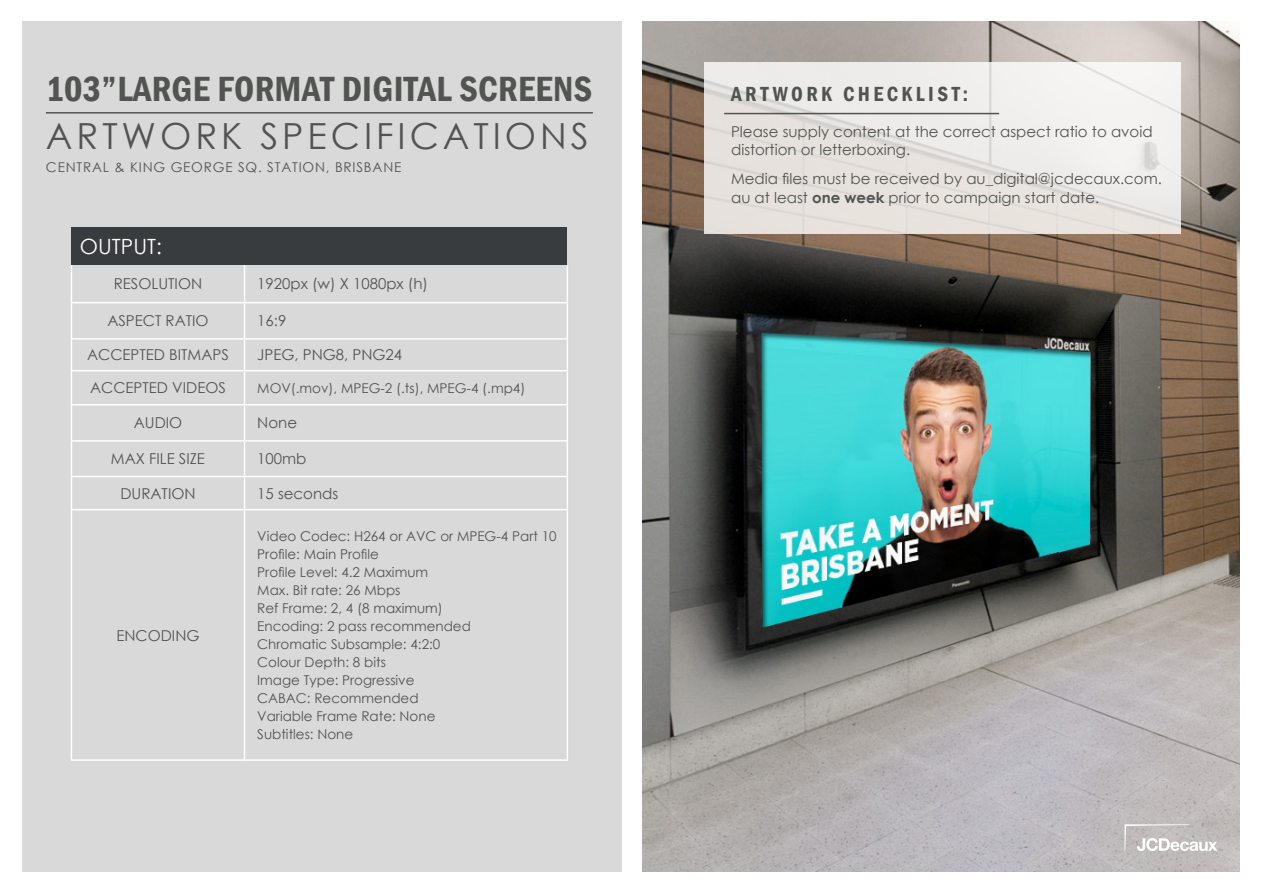
<style>
.page{position:relative;width:1263px;height:893px;background:#fff}
.page>*{position:absolute;margin:0;border:0;box-sizing:border-box;transform-origin:0 0}
.t1{font:600 condensed 36px "Franklin Gothic";letter-spacing:.01em;color:#525452}
.t2{font:36px "Century Gothic";letter-spacing:.11em;color:#525452}
.t3{font:600 condensed 21px "Franklin Gothic";letter-spacing:.16em;color:#525452}
.t4{font:21px "Century Gothic";color:#fff}
.t5{font:15px/18px "Century Gothic";color:#525452}
.t6{font:13.5px/18px "Century Gothic";color:#525452}
.t7{font:13.5px "Century Gothic";letter-spacing:.06em;color:#525452}
.s1{font-weight:700}
</style>
<div class="page">
<img style="left:642px;top:21px;width:597px;height:851px">
<svg style="left:704px;top:62px;width:477px;height:171px;fill:#ebe8e7"></svg>
<div style="left:22px;top:21px;width:600px;height:851px;background:#d9d9d9"></div>
<svg style="left:1124px;top:824px;width:93px;height:27px;background:#cdc9c9"></svg>
<hr style="left:46px;top:112px;width:547px;height:2px;background:#525452">
<hr style="left:724px;top:113px;width:275px;height:1px;background:#525452">
<div style="left:71px;top:227px;width:496px;height:38px;background:#383c3e"></div>
<hr style="left:71px;top:265px;width:1px;height:37px;background:#fff">
<hr style="left:244px;top:265px;width:1px;height:37px;background:#fff">
<hr style="left:567px;top:265px;width:1px;height:37px;background:#fff">
<hr style="left:71px;top:302px;width:173px;height:1px;background:#fff">
<hr style="left:71px;top:303px;width:1px;height:35px;background:#fff">
<hr style="left:244px;top:302px;width:324px;height:1px;background:#fff">
<hr style="left:244px;top:303px;width:1px;height:35px;background:#fff">
<hr style="left:567px;top:303px;width:1px;height:35px;background:#fff">
<hr style="left:71px;top:338px;width:173px;height:2px;background:#fff">
<hr style="left:71px;top:340px;width:1px;height:30px;background:#fff">
<hr style="left:244px;top:338px;width:324px;height:2px;background:#fff">
<hr style="left:244px;top:340px;width:1px;height:30px;background:#fff">
<hr style="left:567px;top:340px;width:1px;height:30px;background:#fff">
<hr style="left:71px;top:370px;width:173px;height:1px;background:#fff">
<hr style="left:71px;top:371px;width:1px;height:33px;background:#fff">
<hr style="left:244px;top:370px;width:324px;height:1px;background:#fff">
<hr style="left:244px;top:371px;width:1px;height:33px;background:#fff">
<hr style="left:567px;top:371px;width:1px;height:33px;background:#fff">
<hr style="left:71px;top:404px;width:173px;height:1px;background:#fff">
<hr style="left:71px;top:405px;width:1px;height:35px;background:#fff">
<hr style="left:244px;top:404px;width:324px;height:1px;background:#fff">
<hr style="left:244px;top:405px;width:1px;height:35px;background:#fff">
<hr style="left:567px;top:405px;width:1px;height:35px;background:#fff">
<hr style="left:71px;top:440px;width:173px;height:2px;background:#fff">
<hr style="left:71px;top:442px;width:1px;height:34px;background:#fff">
<hr style="left:244px;top:440px;width:324px;height:2px;background:#fff">
<hr style="left:244px;top:442px;width:1px;height:34px;background:#fff">
<hr style="left:567px;top:442px;width:1px;height:34px;background:#fff">
<hr style="left:71px;top:476px;width:173px;height:1px;background:#fff">
<hr style="left:71px;top:477px;width:1px;height:32px;background:#fff">
<hr style="left:244px;top:476px;width:324px;height:1px;background:#fff">
<hr style="left:244px;top:477px;width:1px;height:32px;background:#fff">
<hr style="left:567px;top:477px;width:1px;height:32px;background:#fff">
<hr style="left:71px;top:509px;width:173px;height:1px;background:#fff">
<hr style="left:71px;top:510px;width:1px;height:249px;background:#fff">
<hr style="left:244px;top:509px;width:324px;height:1px;background:#fff">
<hr style="left:244px;top:510px;width:1px;height:249px;background:#fff">
<hr style="left:567px;top:510px;width:1px;height:249px;background:#fff">
<hr style="left:71px;top:759px;width:173px;height:2px;background:#fff">
<hr style="left:244px;top:759px;width:324px;height:2px;background:#fff">
<h1 class="t1" style="left:46px;top:65px;width:548px">103”LARGE FORMAT DIGITAL SCREENS</h1>
<h1 class="t2" style="left:46px;top:110px;width:544px">ARTWORK SPECIFICATIONS</h1>
<p class="t7" style="left:46px;top:158px;width:357px">CENTRAL &amp; KING GEORGE SQ. STATION, BRISBANE</p>
<h2 class="t4" style="left:80px;top:232px;width:83px">OUTPUT:</h2>
<p class="t5" style="left:114px;top:275px;width:90px">RESOLUTION</p>
<p class="t5" style="left:257px;top:275px;width:172px">1920px (w) X 1080px (h)</p>
<p class="t5" style="left:107px;top:312px;width:103px">ASPECT RATIO</p>
<p class="t5" style="left:257px;top:312px;width:31px">16:9</p>
<p class="t5" style="left:87px;top:346px;width:143px">ACCEPTED BITMAPS</p>
<p class="t5" style="left:257px;top:346px;width:146px">JPEG, PNG8, PNG24</p>
<p class="t5" style="left:90px;top:379px;width:137px">ACCEPTED VIDEOS</p>
<p class="t6" style="left:257px;top:379px;width:270px">MOV(.mov), MPEG-2 (.ts), MPEG-4 (.mp4)</p>
<p class="t5" style="left:134px;top:414px;width:50px">AUDIO</p>
<p class="t5" style="left:257px;top:414px;width:41px">None</p>
<p class="t5" style="left:111px;top:450px;width:96px">MAX FILE SIZE</p>
<p class="t5" style="left:257px;top:450px;width:51px">100mb</p>
<p class="t5" style="left:120px;top:484px;width:77px">DURATION</p>
<p class="t5" style="left:257px;top:484px;width:83px">15 seconds</p>
<p class="t5" style="left:116px;top:626px;width:85px">ENCODING</p>
<p class="t6" style="left:257px;top:527px;width:301px">Video Codec: H264 or AVC or MPEG-4 Part 10<br>Profile: Main Profile<br>Profile Level: 4.2 Maximum<br>Max. Bit rate: 26 Mbps<br>Ref Frame: 2, 4 (8 maximum)<br>Encoding: 2 pass recommended<br>Chromatic Subsample: 4:2:0<br>Colour Depth: 8 bits<br>Image Type: Progressive<br>CABAC: Recommended<br>Variable Frame Rate: None<br>Subtitles: None</p>
<h2 class="t3" style="left:731px;top:80px;width:239px">ARTWORK CHECKLIST:</h2>
<p class="t5" style="left:731px;top:123px;width:423px">Please supply content at the correct aspect ratio to avoid distortion or letterboxing.</p>
<p class="t5" style="left:731px;top:168px;width:432px;line-height:19.5px">Media files must be received by au_digital@jcdecaux.com. au at least <span class="s1">one week</span> prior to campaign start date.</p>
</div>
